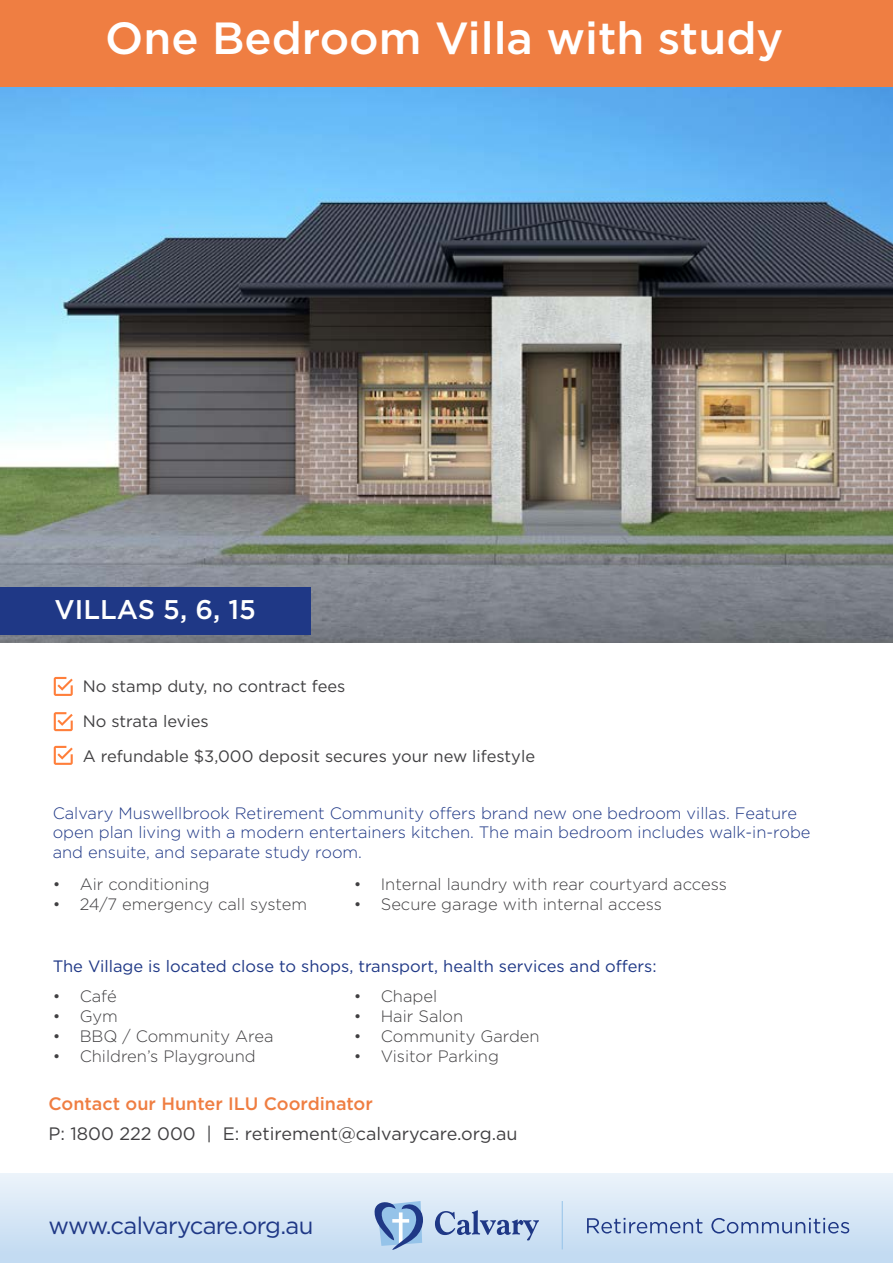
<style>
.page{position:relative;width:893px;height:1263px;background:#fff}
.page>*{position:absolute;margin:0;border:0;box-sizing:border-box;transform-origin:0 0}
.t1{font:500 45px "Gotham HTF";color:#fff}
.t2{font:500 27px "Gotham HTF";color:#fff}
.t3{font:23.85px "Gotham HTF";letter-spacing:-.03em;color:#1f3886}
.t4{font:18px "Gotham HTF";color:#414042}
.t5{font:500 18px "Gotham HTF";color:#ef7e42}
.t6{font:300 16.5px "Gotham HTF";color:#414042}
.t7{font:300 16.5px/19.8px "Gotham HTF";color:#1f3886}
.t8{font:16.5px/35px "Gotham HTF";color:#414042}
.t9{font:16.5px "Gotham HTF";color:#1f3886}
</style>
<div class="page">
<img style="left:0;top:86px;width:893px;height:556px">
<div style="left:0;top:588px;width:310px;height:47px;background:#1f3886"></div>
<div style="left:0;top:1174px;width:893px;height:89px;background:linear-gradient(to bottom,#ecf3fa,#bfd9f1)"></div>
<svg style="left:374px;top:1200px;width:49px;height:50px;background:#8baad3"></svg>
<svg style="left:435px;top:1210px;width:104px;height:30px;background:#a4b8d8"></svg>
<hr style="left:562px;top:1201px;width:1px;height:48px;background:#95c3e9">
<svg style="left:587px;top:1218px;width:115px;height:15px;background:#a2b6d7"></svg>
<svg style="left:711px;top:1218px;width:138px;height:15px;background:#a7bada"></svg>
<div style="left:0;top:0;width:893px;height:86px;background:#ef7e42"></div>
<svg style="left:54px;top:746px;width:19px;height:19px"></svg>
<svg style="left:54px;top:677px;width:19px;height:19px"></svg>
<svg style="left:54px;top:712px;width:19px;height:19px"></svg>
<h1 class="t1" style="left:105px;top:13px;width:680px">One Bedroom Villa with study</h1>
<h2 class="t2" style="left:55px;top:594px;width:203px">VILLAS 5, 6, 15</h2>
<p class="t8" style="left:83px;top:668px;width:454px">No stamp duty, no contract fees<br>No strata levies<br>A refundable $3,000 deposit secures your new lifestyle</p>
<p class="t7" style="left:53px;top:803px;width:759px">Calvary Muswellbrook Retirement Community offers brand new one bedroom villas. Feature open plan living with a modern entertainers kitchen. The main bedroom includes walk-in-robe and ensuite, and separate study room.</p>
<p class="t6" style="left:53px;top:875px;width:159px">• Air conditioning</p>
<p class="t6" style="left:53px;top:895px;width:256px">• 24/7 emergency call system</p>
<p class="t6" style="left:354px;top:875px;width:375px">• Internal laundry with rear courtyard access</p>
<p class="t6" style="left:354px;top:895px;width:310px">• Secure garage with internal access</p>
<p class="t9" style="left:53px;top:957px;width:606px">The Village is located close to shops, transport, health services and offers:</p>
<p class="t6" style="left:354px;top:987px;width:85px">• Chapel</p>
<p class="t6" style="left:354px;top:1007px;width:111px">• Hair Salon</p>
<p class="t6" style="left:354px;top:1027px;width:187px">• Community Garden</p>
<p class="t6" style="left:354px;top:1047px;width:147px">• Visitor Parking</p>
<p class="t5" style="left:48px;top:1094px;width:326px">Contact our Hunter ILU Coordinator</p>
<p class="t4" style="left:48px;top:1124px;width:471px">P: 1800 222 000 | E: retirement@calvarycare.org.au</p>
<p class="t6" style="left:53px;top:987px;width:66px">• Café</p>
<p class="t6" style="left:53px;top:1007px;width:67px">• Gym</p>
<p class="t6" style="left:53px;top:1027px;width:222px">• BBQ / Community Area</p>
<p class="t6" style="left:53px;top:1047px;width:205px">• Children’s Playground</p>
<h3 class="t3" style="left:48px;top:1212px;width:266px">www.calvarycare.org.au</h3>
</div>
